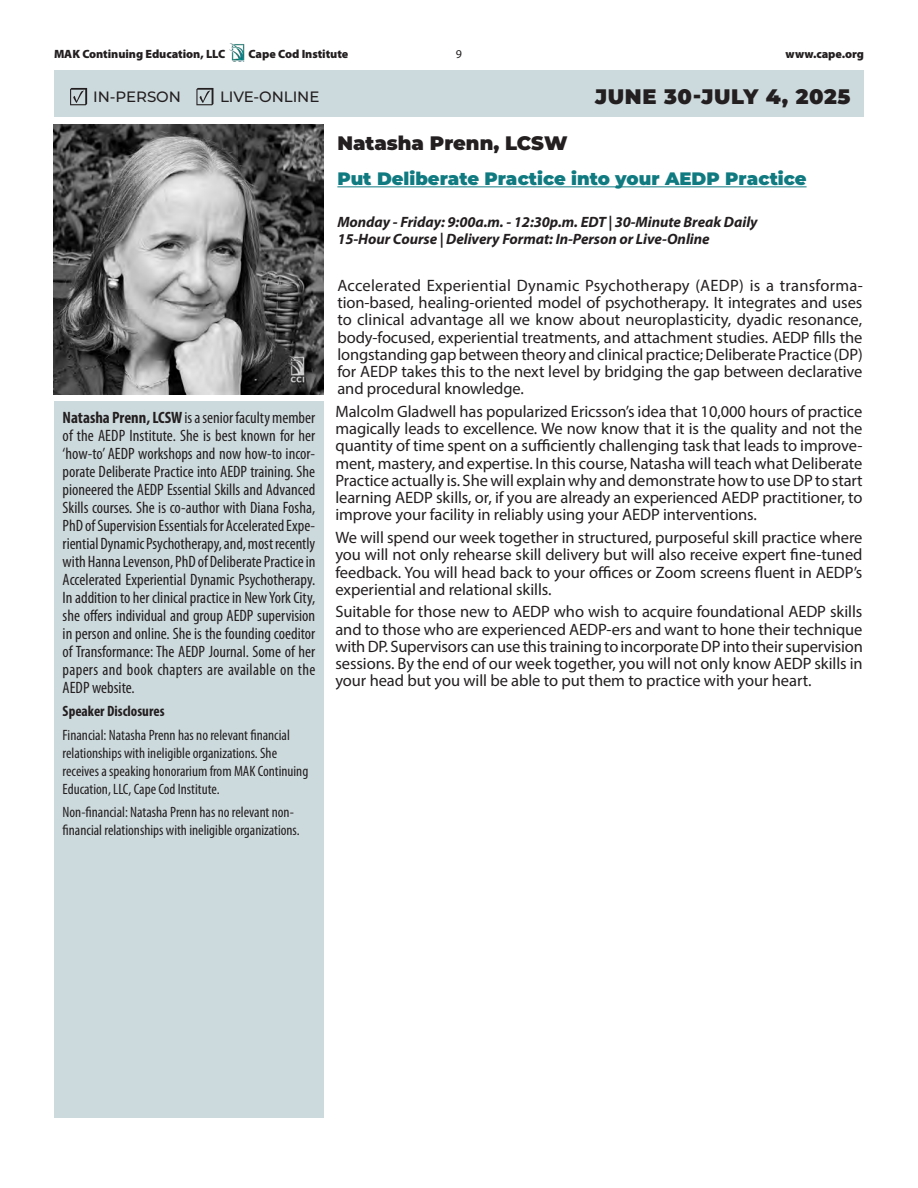
<style>
.page{position:relative;width:918px;height:1188px;background:#fff}
.page>*{position:absolute;margin:0;border:0;box-sizing:border-box;transform-origin:0 0}
.t1{font:900 21px "Montserrat";letter-spacing:.03em;color:#231f20}
.t2{font:900 19.5px "Montserrat";color:#231f20}
.t3{font:900 18px "Montserrat";color:#107a81}
.t4{font:16.5px/17.2px "Myriad Pro";letter-spacing:-.005em;color:#231f20;text-align:justify}
.t5{font:condensed 16.5px/18px "Myriad Pro";letter-spacing:.02em;color:#231f20;text-align:justify}
.t6{font:condensed 15px/18px "Myriad Pro";color:#231f20}
.t7{font:italic 700 15px/17.2px "Myriad Pro";letter-spacing:-.005em;color:#231f20}
.t8{font:500 15px "Montserrat";letter-spacing:-.005em;color:#231f20}
.t9{font:700 condensed 15px "Myriad Pro";color:#231f20}
.t10{font:900 12px "Myriad Pro";letter-spacing:-.005em;color:#231f20}
.t11{font:12px "Myriad Pro";color:#231f20}
.s1{font-weight:700}
</style>
<div class="page">
<img style="left:230px;top:44px;width:15px;height:17px">
<div style="left:54px;top:70px;width:810px;height:47px;background:#cddadd"></div>
<hr style="left:337px;top:186px;width:470px;height:1px;background:#107a81">
<img style="left:54px;top:124px;width:270px;height:270px">
<div style="left:54px;top:402px;width:270px;height:716px;background:#cddadd"></div>
<svg style="left:70px;top:88px;width:17px;height:17px"></svg>
<svg style="left:196px;top:88px;width:17px;height:17px"></svg>
<p class="t10" style="left:54px;top:46px;width:173px">MAK Continuing Education, LLC</p>
<p class="t10" style="left:249px;top:46px;width:101px">Cape Cod Institute</p>
<p class="t11" style="left:456px;top:47px;width:8px">9</p>
<p class="t10" style="left:786px;top:46px;width:80px">www.cape.org</p>
<p class="t8" style="left:93px;top:87px;width:89px">IN-PERSON</p>
<p class="t8" style="left:220px;top:87px;width:101px">LIVE-ONLINE</p>
<p class="t1" style="left:595px;top:80px;width:257px">JUNE 30-JULY 4, 2025</p>
<p class="t5" style="left:63px;top:408px;width:254px"><span class="s1">Natasha Prenn, LCSW</span> is a senior faculty member of the AEDP Institute. She is best known for her ‘how-to’ AEDP workshops and now how-to incor&shy;porate Deliberate Practice into AEDP training. She pioneered the AEDP Essential Skills and Advanced Skills courses. She is co-author with Diana Fosha, PhD of Supervision Essentials for Accelerated Expe&shy;riential Dynamic Psychotherapy, and, most recently with Hanna Levenson, PhD of Deliberate Practice in Accelerated Experiential Dynamic Psychotherapy.<br>In addition to her clinical practice in New York City, she offers individual and group AEDP supervision in person and online. She is the founding coeditor of Transformance: The AEDP Journal. Some of her papers and book chapters are available on the AEDP website.</p>
<p class="t9" style="left:63px;top:702px;width:103px">Speaker Disclosures</p>
<p class="t6" style="left:63px;top:725px;width:247px">Financial: Natasha Prenn has no relevant financial relationships with ineligible organizations. She receives a speaking honorarium from MAK Continuing Education, LLC, Cape Cod Institute.</p>
<p class="t6" style="left:63px;top:803px;width:239px">Non-financial: Natasha Prenn has no relevant non&shy;financial relationships with ineligible organizations.</p>
<p class="t2" style="left:337px;top:129px;width:232px">Natasha Prenn, LCSW</p>
<p class="t3" style="left:337px;top:165px;width:471px">Put Deliberate Practice into your AEDP Practice</p>
<p class="t7" style="left:337px;top:213px;width:422px">Monday - Friday: 9:00a.m. - 12:30p.m. EDT | 30-Minute Break Daily<br>15-Hour Course | Delivery Format: In-Person or Live-Online</p>
<p class="t4" style="left:337px;top:276px;width:527px">Accelerated Experiential Dynamic Psychotherapy (AEDP) is a transforma&shy;tion-based, healing-oriented model of psychotherapy. It integrates and uses to clinical advantage all we know about neuroplasticity, dyadic resonance, body-focused, experiential treatments, and attachment studies. AEDP fills the longstanding gap between theory and clinical practice; Deliberate Practice (DP) for AEDP takes this to the next level by bridging the gap between declarative and procedural knowledge.</p>
<p class="t4" style="left:335px;top:403px;width:529px">Malcolm Gladwell has popularized Ericsson’s idea that 10,000 hours of practice magically leads to excellence. We now know that it is the quality and not the quantity of time spent on a sufficiently challenging task that leads to improve&shy;ment, mastery, and expertise. In this course, Natasha will teach what Deliberate Practice actually is. She will explain why and demonstrate how to use DP to start learning AEDP skills, or, if you are already an experienced AEDP practitioner, to improve your facility in reliably using your AEDP interventions.</p>
<p class="t4" style="left:335px;top:529px;width:529px">We will spend our week together in structured, purposeful skill practice where you will not only rehearse skill delivery but will also receive expert fine-tuned feedback. You will head back to your offices or Zoom screens fluent in AEDP’s experiential and relational skills.</p>
<p class="t4" style="left:335px;top:603px;width:529px">Suitable for those new to AEDP who wish to acquire foundational AEDP skills and to those who are experienced AEDP-ers and want to hone their technique with DP. Supervisors can use this training to incorporate DP into their supervision sessions. By the end of our week together, you will not only know AEDP skills in your head but you will be able to put them to practice with your heart.</p>
</div>
